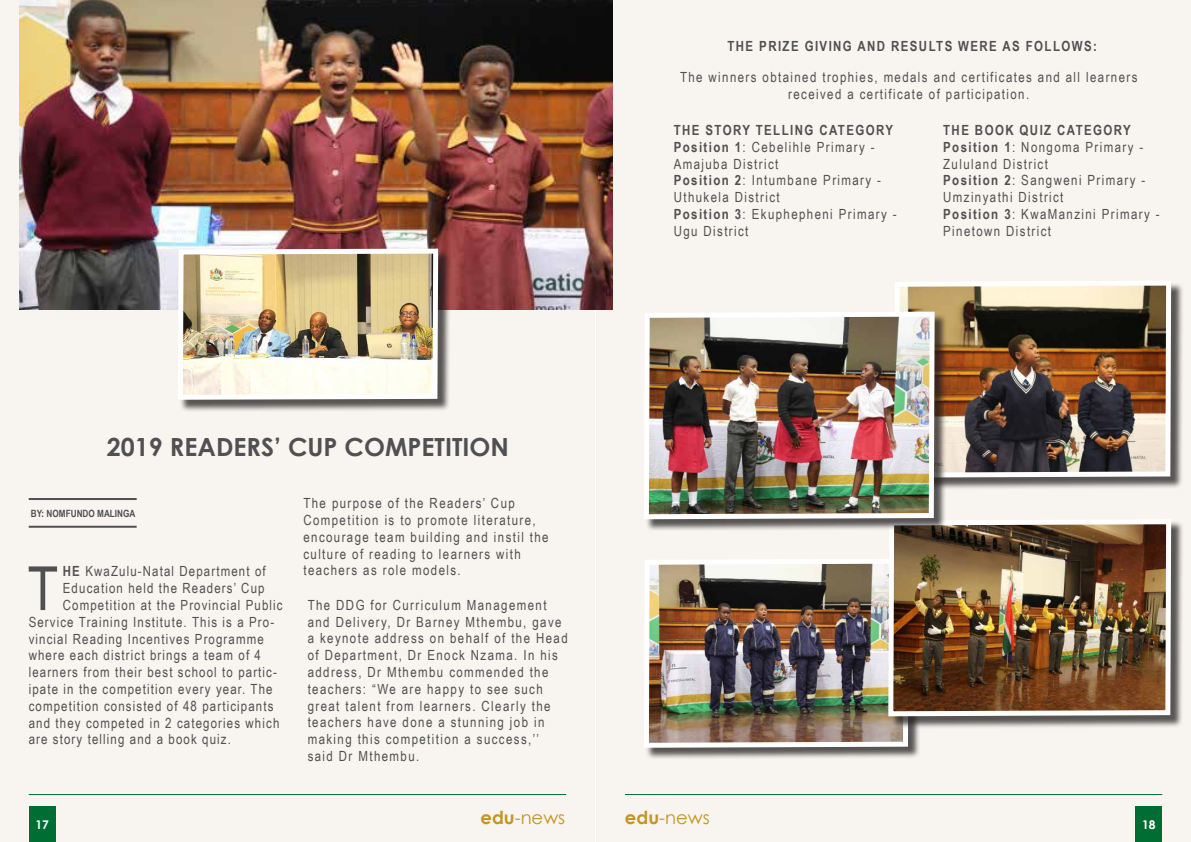
<style>
.page{position:relative;width:1191px;height:842px;background:#fff}
.page>*{position:absolute;margin:0;border:0;box-sizing:border-box;transform-origin:0 0}
.t1{font:60.9px "Arial Narrow";color:#505052}
.t2{font:700 25px "Century Gothic";color:#505052}
.t3{font:18px "Century Gothic";color:#c39521}
.t4{font:14px/16.8px "Arial Narrow";letter-spacing:.1em;color:#505052}
.t5{font:14px "Arial Narrow";letter-spacing:.08em;color:#505052}
.t6{font:700 14px "Arial Narrow";letter-spacing:.1em;color:#505052}
.t7{font:700 12px "Century Gothic";color:#fff}
.t8{font:700 10px "Arial Narrow";color:#505052}
.s1{font-weight:700}
</style>
<div class="page">
<div style="left:596px;top:0;width:594px;height:842px;background:#f8f5f0"></div>
<div style="left:0;top:0;width:594px;height:842px;background:#f8f5f0"></div>
<hr style="left:29px;top:794px;width:537px;height:1px;background:#006d33">
<hr style="left:625px;top:794px;width:537px;height:1px;background:#006d33">
<div style="left:29px;top:806px;width:27px;height:36px;background:#006d33"></div>
<div style="left:1135px;top:806px;width:27px;height:36px;background:#006d33"></div>
<hr style="left:29px;top:498px;width:108px;height:2px;background:#505052">
<hr style="left:29px;top:526px;width:108px;height:2px;background:#505052">
<img style="left:20px;top:0;width:593px;height:309px">
<div style="left:179px;top:250px;width:271px;height:162px;background:#231f20;opacity:.75"></div>
<img style="left:175px;top:246px;width:266px;height:156px">
<div style="left:645px;top:560px;width:276px;height:200px;background:#231f20;opacity:.75"></div>
<img style="left:644px;top:559px;width:267px;height:191px">
<div style="left:889px;top:521px;width:294px;height:208px;background:#231f20;opacity:.75"></div>
<img style="left:885px;top:519px;width:288px;height:200px">
<div style="left:895px;top:282px;width:288px;height:208px;background:#231f20;opacity:.75"></div>
<img style="left:895px;top:281px;width:278px;height:199px">
<div style="left:645px;top:313px;width:302px;height:219px;background:#231f20;opacity:.75"></div>
<img style="left:644px;top:309px;width:293px;height:213px">
<p class="t6" style="left:727px;top:38px;width:371px">THE PRIZE GIVING AND RESULTS WERE AS FOLLOWS:</p>
<p class="t4" style="left:680px;top:68px;width:459px;text-align:center">The winners obtained trophies, medals and certificates and all learners received a certificate of participation.</p>
<h2 class="t2" style="left:107px;top:431px;width:404px">2019 READERS’ CUP COMPETITION</h2>
<p class="t8" style="left:31px;top:507px;width:106px">BY: NOMFUNDO MALINGA</p>
<p class="t4" style="left:303px;top:494px;width:247px">The purpose of the Readers’ Cup Competition is to promote literature, encourage team building and instil the culture of reading to learners with teachers as role models.</p>
<h1 class="t1" style="left:27px;top:544px;width:32px">T</h1>
<p class="t5" style="left:63px;top:561px;width:204px"><span class="s1">HE</span> KwaZulu-Natal Department of</p>
<p class="t5" style="left:63px;top:578px;width:203px">Education held the Readers’ Cup</p>
<p class="t5" style="left:63px;top:595px;width:221px">Competition at the Provincial Public</p>
<p class="t5" style="left:29px;top:612px;width:247px">Service Training Institute. This is a Pro-</p>
<p class="t5" style="left:29px;top:628px;width:237px">vincial Reading Incentives Programme</p>
<p class="t5" style="left:29px;top:645px;width:234px">where each district brings a team of 4</p>
<p class="t5" style="left:29px;top:662px;width:250px">learners from their best school to partic-</p>
<p class="t5" style="left:29px;top:679px;width:245px">ipate in the competition every year. The</p>
<p class="t5" style="left:29px;top:696px;width:246px">competition consisted of 48 participants</p>
<p class="t5" style="left:29px;top:712px;width:252px">and they competed in 2 categories which</p>
<p class="t5" style="left:29px;top:729px;width:204px">are story telling and a book quiz.</p>
<p class="t4" style="left:308px;top:596px;width:261px">The DDG for Curriculum Management and Delivery, Dr Barney Mthembu, gave a keynote address on behalf of the Head of Department, Dr Enock Nzama. In his address, Dr Mthembu commended the teachers: “We are happy to see such great talent from learners. Clearly the teachers have done a stunning job in making this competition a success,’’ said Dr Mthembu.</p>
<p class="t4" style="left:673px;top:121px;width:224px"><span class="s1">THE STORY TELLING CATEGORY<br>Position 1</span>: Cebelihle Primary -<br>Amajuba District<br><span class="s1">Position 2</span>: Intumbane Primary -<br>Uthukela District<br><span class="s1">Position 3</span>: Ekuphepheni Primary -<br>Ugu District</p>
<p class="t4" style="left:943px;top:121px;width:218px"><span class="s1">THE BOOK QUIZ CATEGORY<br>Position 1</span>: Nongoma Primary -<br>Zululand District<br><span class="s1">Position 2</span>: Sangweni Primary -<br>Umzinyathi District<br><span class="s1">Position 3</span>: KwaManzini Primary -<br>Pinetown District</p>
<p class="t3" style="left:480px;top:807px;width:86px"><span class="s1">edu</span>-news</p>
<p class="t3" style="left:625px;top:807px;width:86px"><span class="s1">edu</span>-news</p>
<p class="t7" style="left:35px;top:817px;width:15px">17</p>
<p class="t7" style="left:1142px;top:817px;width:15px">18</p>
</div>
